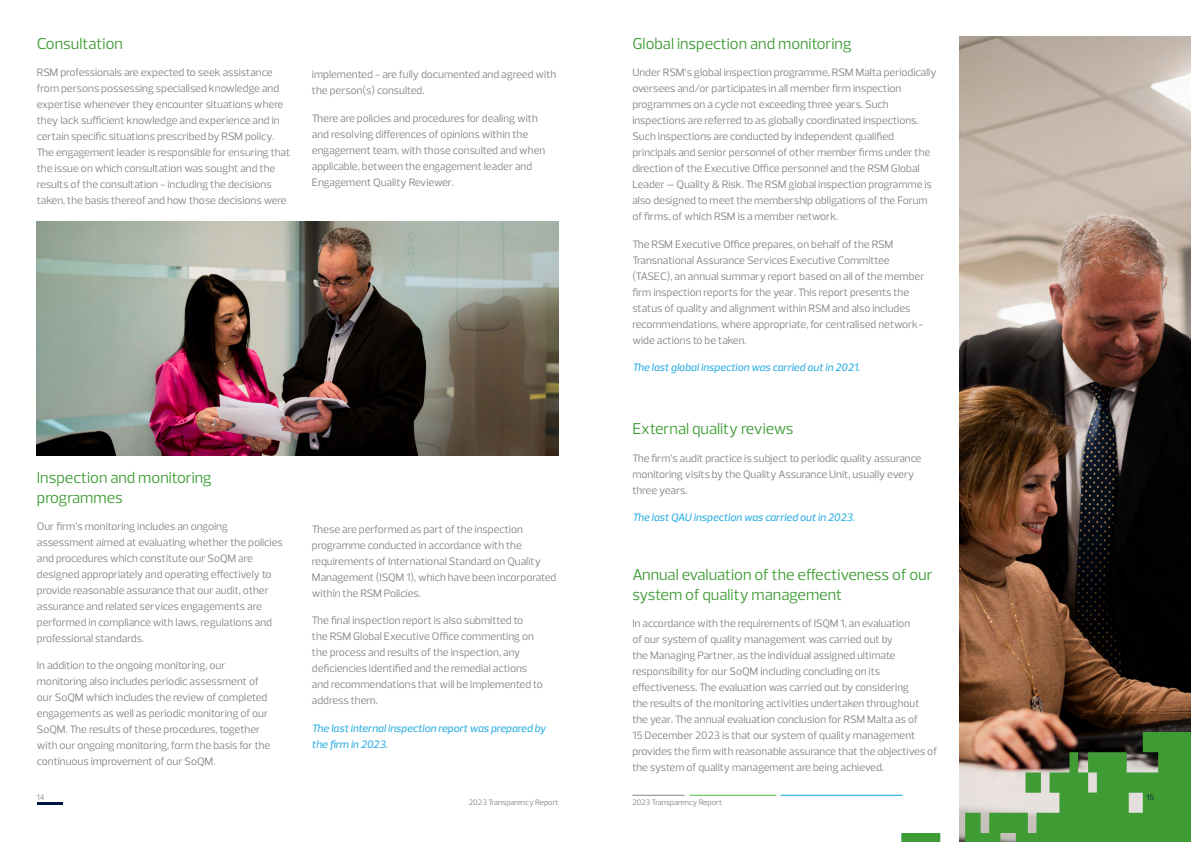
<style>
.page{position:relative;width:1191px;height:842px;background:#fff}
.page>*{position:absolute;margin:0;border:0;box-sizing:border-box;transform-origin:0 0}
.t1{font:16px/20px "Prelo";color:#3f9c35}
.t2{font:11px/16px "Prelo";color:#828588}
.t3{font:italic 500 11px/16px "Prelo";color:#33b0e4}
.t4{font:8px "Prelo";color:#848688}
.t5{font:8px "Prelo";color:#00153d}
</style>
<div class="page">
<hr style="left:632px;top:795px;width:52px;height:1px;background:#848688">
<hr style="left:689px;top:795px;width:87px;height:1px;background:#50b848">
<hr style="left:780px;top:795px;width:122px;height:1px;background:#00a7e1">
<img style="left:37px;top:221px;width:521px;height:234px">
<img style="left:960px;top:37px;width:231px;height:695px">
<svg style="left:901px;top:732px;width:290px;height:110px"></svg>
<hr style="left:37px;top:802px;width:25px;height:3px;background:#001544">
<h1 class="t1" style="left:37px;top:34px;width:88px">Consultation</h1>
<p class="t2" style="left:37px;top:65px;width:255px">RSM professionals are expected to seek assistance from persons possessing specialised knowledge and expertise whenever they encounter situations where they lack sufficient knowledge and experience and in certain specific situations prescribed by RSM policy.<br>The engagement leader is responsible for ensuring that the issue on which consultation was sought and the results of the consultation - including the decisions taken, the basis thereof and how those decisions were</p>
<p class="t2" style="left:312px;top:67px;width:246px">implemented - are fully documented and agreed with the person(s) consulted.</p>
<p class="t2" style="left:312px;top:110px;width:235px">There are policies and procedures for dealing with and resolving differences of opinions within the engagement team, with those consulted and when applicable, between the engagement leader and Engagement Quality Reviewer.</p>
<h1 class="t1" style="left:37px;top:467px;width:176px">Inspection and monitoring programmes</h1>
<p class="t2" style="left:37px;top:518px;width:247px">Our firm’s monitoring includes an ongoing assessment aimed at evaluating whether the policies and procedures which constitute our SoQM are designed appropriately and operating effectively to provide reasonable assurance that our audit, other assurance and related services engagements are performed in compliance with laws, regulations and professional standards.</p>
<p class="t2" style="left:37px;top:658px;width:235px">In addition to the ongoing monitoring, our monitoring also includes periodic assessment of our SoQM which includes the review of completed engagements as well as periodic monitoring of our SoQM. The results of these procedures, together with our ongoing monitoring, form the basis for the continuous improvement of our SoQM.</p>
<p class="t4" style="left:37px;top:793px;width:9px">14</p>
<p class="t2" style="left:312px;top:521px;width:246px">These are performed as part of the inspection programme conducted in accordance with the requirements of International Standard on Quality Management (ISQM 1), which have been incorporated within the RSM Policies.</p>
<p class="t2" style="left:312px;top:613px;width:232px">The final inspection report is also submitted to<br>the RSM Global Executive Office commenting on the process and results of the inspection, any deficiencies identified and the remedial actions and recommendations that will be implemented to address them.</p>
<p class="t3" style="left:312px;top:720px;width:235px">The last internal inspection report was prepared by the firm in 2023.</p>
<p class="t4" style="left:469px;top:797px;width:91px">2023 Transparency Report</p>
<h1 class="t1" style="left:632px;top:34px;width:221px">Global inspection and monitoring</h1>
<p class="t2" style="left:632px;top:65px;width:306px">Under RSM’s global inspection programme, RSM Malta periodically oversees and/or participates in all member firm inspection programmes on a cycle not exceeding three years. Such inspections are referred to as globally coordinated inspections.<br>Such inspections are conducted by independent qualified principals and senior personnel of other member firms under the direction of the Executive Office personnel and the RSM Global Leader – Quality &amp; Risk. The RSM global inspection programme is also designed to meet the membership obligations of the Forum of firms, of which RSM is a member network.</p>
<p class="t2" style="left:632px;top:236px;width:293px">The RSM Executive Office prepares, on behalf of the RSM Transnational Assurance Services Executive Committee (TASEC), an annual summary report based on all of the member firm inspection reports for the year. This report presents the status of quality and alignment within RSM and also includes recommendations, where appropriate, for centralised network&shy;wide actions to be taken.</p>
<p class="t3" style="left:632px;top:359px;width:229px">The last global inspection was carried out in 2021.</p>
<h1 class="t1" style="left:632px;top:419px;width:163px">External quality reviews</h1>
<p class="t2" style="left:632px;top:450px;width:291px">The firm’s audit practice is subject to periodic quality assurance monitoring visits by the Quality Assurance Unit, usually every three years.</p>
<p class="t3" style="left:632px;top:509px;width:224px">The last QAU inspection was carried out in 2023.</p>
<h1 class="t1" style="left:632px;top:564px;width:302px">Annual evaluation of the effectiveness of our system of quality management</h1>
<p class="t2" style="left:632px;top:615px;width:306px">In accordance with the requirements of ISQM 1, an evaluation<br>of our system of quality management was carried out by<br>the Managing Partner, as the individual assigned ultimate responsibility for our SoQM including concluding on its effectiveness. The evaluation was carried out by considering<br>the results of the monitoring activities undertaken throughout the year. The annual evaluation conclusion for RSM Malta as of<br>15 December 2023 is that our system of quality management provides the firm with reasonable assurance that the objectives of the system of quality management are being achieved.</p>
<p class="t4" style="left:632px;top:797px;width:91px">2023 Transparency Report</p>
<p class="t5" style="left:1146px;top:793px;width:9px">15</p>
</div>
